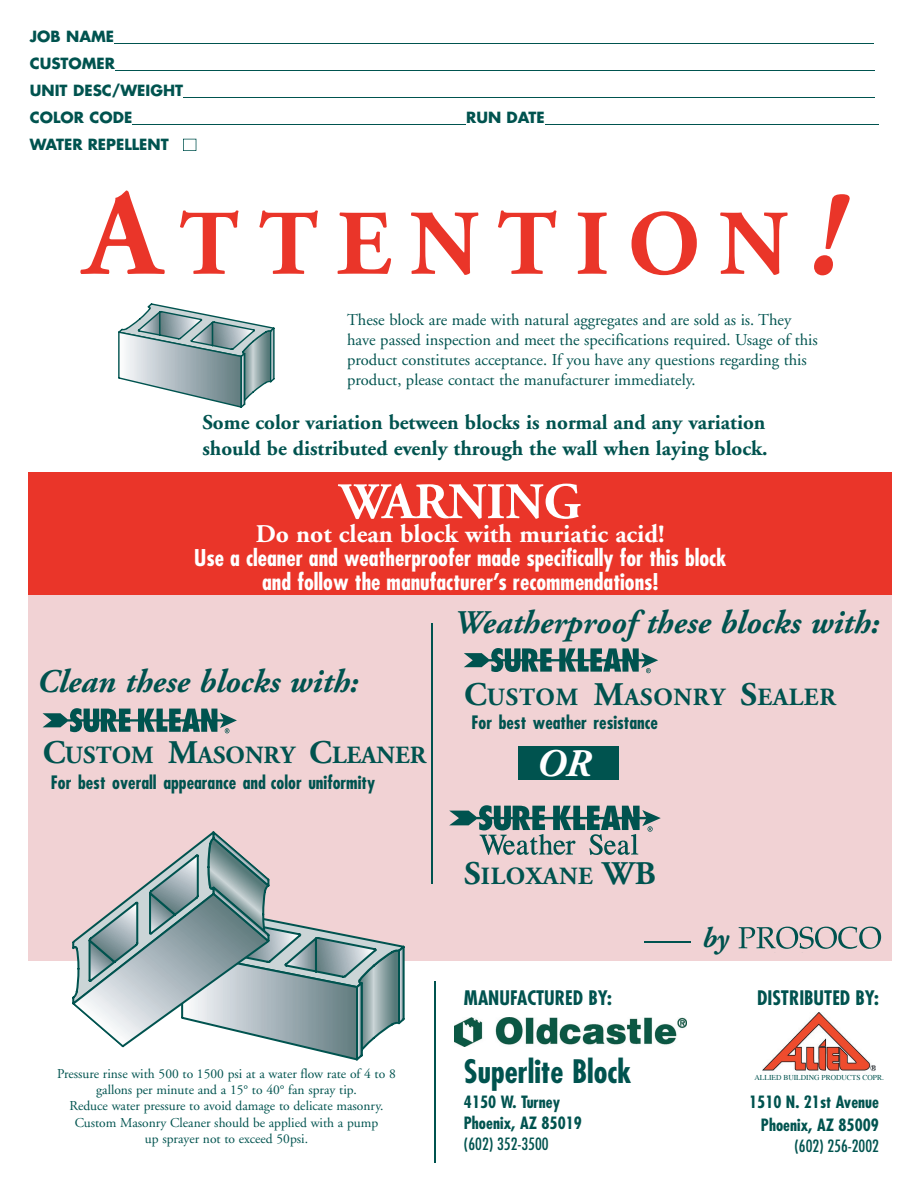
<style>
.page{position:relative;width:918px;height:1188px;background:#fff}
.page>*{position:absolute;margin:0;border:0;box-sizing:border-box;transform-origin:0 0}
.t1{font:700 92.25px "Adobe Garamond";letter-spacing:.2em;color:#ea3529}
.t2{font:700 51px "Adobe Garamond";color:#fff}
.t3{font:italic 700 39px "Adobe Garamond";color:#fff}
.t4{font:italic 700 33px "Adobe Garamond";color:#00534f}
.t5{font:700 condensed 31.5px "Futura";color:#00534f}
.t6{font:italic 700 28.5px "Adobe Garamond";color:#00534f}
.t7{font:700 25.5px "Adobe Garamond";color:#fff}
.t8{font:700 24.75px "Adobe Garamond";letter-spacing:.025em;color:#00534f}
.t9{font:700 24.75px "Adobe Garamond";color:#00534f}
.t10{font:700 condensed 22.5px/24px "Futura";color:#fff;text-align:center}
.t11{font:700 21px/25.3px "Adobe Garamond";color:#00534f}
.t12{font:700 condensed 19.5px "Futura";color:#00534f}
.t13{font:700 condensed 18px "Futura";color:#00534f}
.t14{font:16.5px/20px "Adobe Garamond";color:#00534f}
.t15{font:700 condensed 16.5px/21px "Futura";color:#00534f}
.t16{font:condensed 16.5px "Futura";color:#00534f}
.t17{font:700 15px/27px "Futura";color:#00534f}
.t18{font:13.5px/16.2px "Adobe Garamond";color:#00534f;text-align:center}
.t19{font:7.5px "Times";color:#00534f}
.s1{font-size:123px}
.s2{font-style:italic;font-size:123px}
.s3{font-size:33px}
</style>
<div class="page">
<div style="left:28px;top:578px;width:864px;height:383px;background:#f1d2d4"></div>
<svg style="left:183px;top:139px;width:14px;height:12px"></svg>
<hr style="left:114px;top:43px;width:760px;height:1px;background:#00534f">
<hr style="left:115px;top:70px;width:759px;height:1px;background:#00534f">
<hr style="left:183px;top:97px;width:691px;height:1px;background:#00534f">
<hr style="left:132px;top:124px;width:334px;height:1px;background:#00534f">
<hr style="left:545px;top:124px;width:334px;height:1px;background:#00534f">
<svg style="left:118px;top:303px;width:157px;height:105px"></svg>
<div style="left:28px;top:472px;width:864px;height:123px;background:#ea3529"></div>
<svg style="left:43px;top:708px;width:194px;height:25px"></svg>
<hr style="left:434px;top:981px;width:2px;height:181px;background:#00534f">
<svg style="left:739px;top:927px;width:142px;height:22px"></svg>
<hr style="left:645px;top:941px;width:46px;height:2px;background:#00534f">
<svg style="left:449px;top:805px;width:212px;height:50px"></svg>
<svg style="left:72px;top:831px;width:333px;height:229px"></svg>
<svg style="left:464px;top:648px;width:194px;height:25px"></svg>
<div style="left:518px;top:747px;width:101px;height:33px;background:#00534f"></div>
<hr style="left:432px;top:624px;width:1px;height:260px;background:#00534f">
<img style="left:762px;top:1013px;width:113px;height:61px">
<img style="left:454px;top:1017px;width:232px;height:29px">
<p class="t17" style="left:30px;top:23px;width:155px">JOB NAME<br>CUSTOMER<br>UNIT DESC/WEIGHT<br>COLOR CODE</p>
<p class="t17" style="left:30px;top:131px;width:140px">WATER REPELLENT</p>
<p class="t17" style="left:466px;top:104px;width:80px">RUN DATE</p>
<h1 class="t1" style="left:84px;top:194px;width:754px"><span class="s1">A</span>TTENTION<span class="s2">!</span></h1>
<p class="t14" style="left:347px;top:310px;width:472px">These block are made with natural aggregates and are sold as is. They have passed inspection and meet the specifications required. Usage of this product constitutes acceptance. If you have any questions regarding this product, please contact the manufacturer immediately.</p>
<p class="t11" style="left:202px;top:410px;width:567px">Some color variation between blocks is normal and any variation should be distributed evenly through the wall when laying block.</p>
<h2 class="t2" style="left:340px;top:474px;width:243px">WARNING</h2>
<h3 class="t7" style="left:256px;top:520px;width:410px">Do not clean block with muriatic acid!</h3>
<h3 class="t10" style="left:194px;top:546px;width:534px">Use a cleaner and weatherproofer made specifically for this block and follow the manufacturer’s recommendations!</h3>
<h3 class="t4" style="left:36px;top:664px;width:323px">Clean these blocks with:</h3>
<h3 class="t9" style="left:43px;top:742px;width:385px"><span class="s3">C</span>USTOM <span class="s3">M</span>ASONRY <span class="s3">C</span>LEANER</h3>
<p class="t13" style="left:51px;top:771px;width:326px">For best overall appearance and color uniformity</p>
<p class="t18" style="left:57px;top:1066px;width:340px">Pressure rinse with 500 to 1500 psi at a water flow rate of 4 to 8 gallons per minute and a 15° to 40° fan spray tip.<br>Reduce water pressure to avoid damage to delicate masonry.<br>Custom Masonry Cleaner should be applied with a pump<br>up sprayer not to exceed 50psi.</p>
<h3 class="t4" style="left:452px;top:604px;width:427px">Weatherproof these blocks with:</h3>
<h3 class="t8" style="left:464px;top:683px;width:373px"><span class="s3">C</span>USTOM <span class="s3">M</span>ASONRY <span class="s3">S</span>EALER</h3>
<p class="t13" style="left:471px;top:711px;width:188px">For best weather resistance</p>
<h3 class="t3" style="left:535px;top:742px;width:55px">OR</h3>
<h3 class="t8" style="left:464px;top:862px;width:193px"><span class="s3">S</span>ILOXANE <span class="s3">WB</span></h3>
<p class="t12" style="left:464px;top:985px;width:149px">MANUFACTURED BY:</p>
<h3 class="t5" style="left:464px;top:1051px;width:169px">Superlite Block</h3>
<p class="t15" style="left:464px;top:1092px;width:120px">4150 W. Turney<br>Phoenix, AZ 85019</p>
<p class="t16" style="left:464px;top:1134px;width:86px">(602) 352-3500</p>
<h3 class="t6" style="left:701px;top:922px;width:28px">by</h3>
<p class="t12" style="left:757px;top:985px;width:123px">DISTRIBUTED BY:</p>
<p class="t19" style="left:754px;top:1072px;width:131px">ALLIED BUILDING PRODUCTS COPR.</p>
<p class="t15" style="left:749px;top:1091px;width:131px;line-height:22.5px;text-align:right">1510 N. 21st Avenue<br>Phoenix, AZ 85009</p>
<p class="t16" style="left:794px;top:1136px;width:86px">(602) 256-2002</p>
</div>
